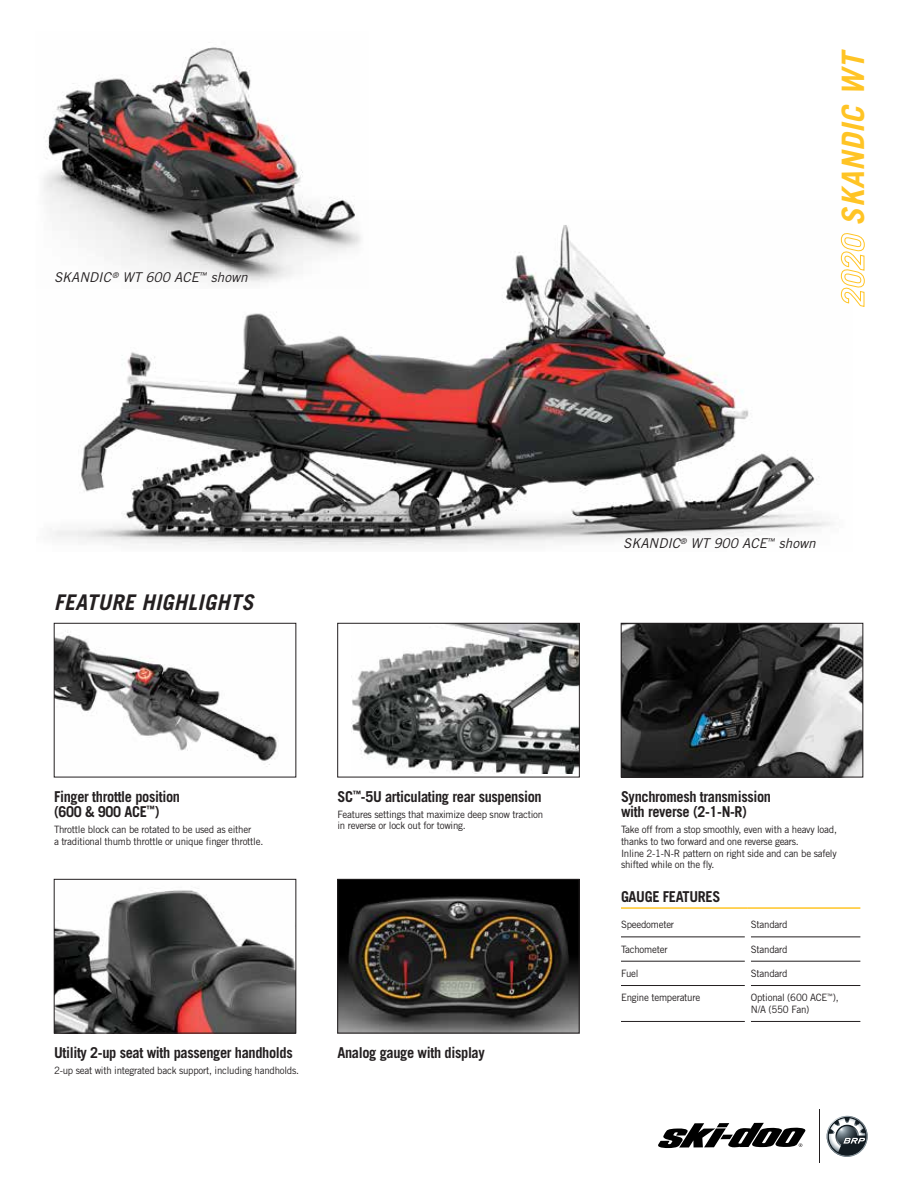
<style>
.page{position:relative;width:918px;height:1188px;background:#fff}
.page>*{position:absolute;margin:0;border:0;box-sizing:border-box;transform-origin:0 0}
.t1{font:italic 700 30.9px "Trade Gothic LT Std";color:#ffc425}
.t2{font:italic 700 21.6px "Trade Gothic LT Std";letter-spacing:.02em;color:#231f20}
.t3{font:700 15px/15.8px "Trade Gothic LT Std";letter-spacing:-.025em;color:#231f20;scale:.96 1}
.t4{font:italic 13.5px "Trade Gothic LT Std";color:#231f20}
.t5{font:10.2px/11.6px "Trade Gothic LT Std";letter-spacing:-.025em;color:#231f20;scale:.96 1}
</style>
<div class="page">
<img style="left:56px;top:632px;width:221px;height:135px">
<div style="left:54px;top:623px;width:242px;height:154px;border:1px solid #231f20"></div>
<img style="left:352px;top:625px;width:226px;height:148px">
<div style="left:338px;top:623px;width:242px;height:154px;border:1px solid #231f20"></div>
<img style="left:623px;top:625px;width:238px;height:150px">
<div style="left:621px;top:623px;width:242px;height:154px;border:1px solid #231f20"></div>
<img style="left:56px;top:888px;width:238px;height:143px">
<div style="left:54px;top:879px;width:242px;height:154px;border:1px solid #231f20"></div>
<img style="left:340px;top:881px;width:237px;height:150px">
<div style="left:338px;top:879px;width:241px;height:154px;border:1px solid #231f20"></div>
<img style="left:44px;top:47px;width:301px;height:154px">
<img style="left:46px;top:201px;width:795px;height:345px">
<svg style="left:658px;top:1123px;width:147px;height:25px"></svg>
<hr style="left:819px;top:1110px;width:1px;height:53px;background:#231f20">
<svg style="left:826px;top:1115px;width:42px;height:42px"></svg>
<hr style="left:621px;top:937px;width:124px;height:1px;background:#231f20">
<hr style="left:751px;top:937px;width:109px;height:1px;background:#231f20">
<hr style="left:621px;top:961px;width:124px;height:1px;background:#231f20">
<hr style="left:751px;top:961px;width:109px;height:1px;background:#231f20">
<hr style="left:621px;top:985px;width:124px;height:1px;background:#231f20">
<hr style="left:751px;top:985px;width:109px;height:1px;background:#231f20">
<hr style="left:621px;top:1021px;width:124px;height:1px;background:#231f20">
<hr style="left:751px;top:1021px;width:109px;height:1px;background:#231f20">
<hr style="left:621px;top:907px;width:127px;height:2px;background:#ffc425">
<hr style="left:748px;top:907px;width:112px;height:2px;background:#ffc425">
<svg style="left:841px;top:233px;width:24px;height:74px"></svg>
<h3 class="t4" style="left:54px;top:269px;width:195px">SKANDIC <sup>®</sup> WT 600 ACE<sup>™</sup> shown</h3>
<h1 class="t1" style="left:834px;top:226px;width:177px;rotate:-90deg">SKANDIC WT</h1>
<h2 class="t2" style="left:54px;top:589px;width:201px">FEATURE HIGHLIGHTS</h2>
<h3 class="t3" style="left:54px;top:788px;width:133px">Finger throttle position (600 &amp; 900 ACE<sup>™</sup>)</h3>
<p class="t5" style="left:54px;top:824px;width:220px">Throttle block can be rotated to be used as either<br>a traditional thumb throttle or unique finger throttle.</p>
<h3 class="t3" style="left:338px;top:788px;width:214px">SC<sup>™</sup>-5U articulating rear suspension</h3>
<p class="t5" style="left:338px;top:808px;width:216px">Features settings that maximize deep snow traction in reverse or lock out for towing.</p>
<h3 class="t3" style="left:54px;top:1044px;width:250px">Utility 2-up seat with passenger handholds</h3>
<p class="t5" style="left:54px;top:1064px;width:257px">2-up seat with integrated back support, including handholds.</p>
<h3 class="t3" style="left:338px;top:1044px;width:155px">Analog gauge with display</h3>
<h3 class="t4" style="left:623px;top:535px;width:194px">SKANDIC<sup>®</sup> WT 900 ACE<sup>™</sup> shown</h3>
<h3 class="t3" style="left:621px;top:788px;width:158px">Synchromesh transmission with reverse (2-1-N-R)</h3>
<p class="t5" style="left:621px;top:824px;width:227px">Take off from a stop smoothly, even with a heavy load, thanks to two forward and one reverse gears.<br>Inline 2-1-N-R pattern on right side and can be safely shifted while on the fly.</p>
<h3 class="t3" style="left:621px;top:888px;width:105px">GAUGE FEATURES</h3>
<p class="t5" style="left:621px;top:919px;width:57px">Speedometer</p>
<p class="t5" style="left:751px;top:919px;width:40px">Standard</p>
<p class="t5" style="left:621px;top:943px;width:50px">Tachometer</p>
<p class="t5" style="left:751px;top:943px;width:40px">Standard</p>
<p class="t5" style="left:621px;top:967px;width:20px">Fuel</p>
<p class="t5" style="left:751px;top:967px;width:40px">Standard</p>
<p class="t5" style="left:621px;top:992px;width:84px">Engine temperature</p>
<p class="t5" style="left:751px;top:992px;width:93px">Optional (600 ACE<sup>™</sup>),<br>N/A (550 Fan)</p>
</div>
